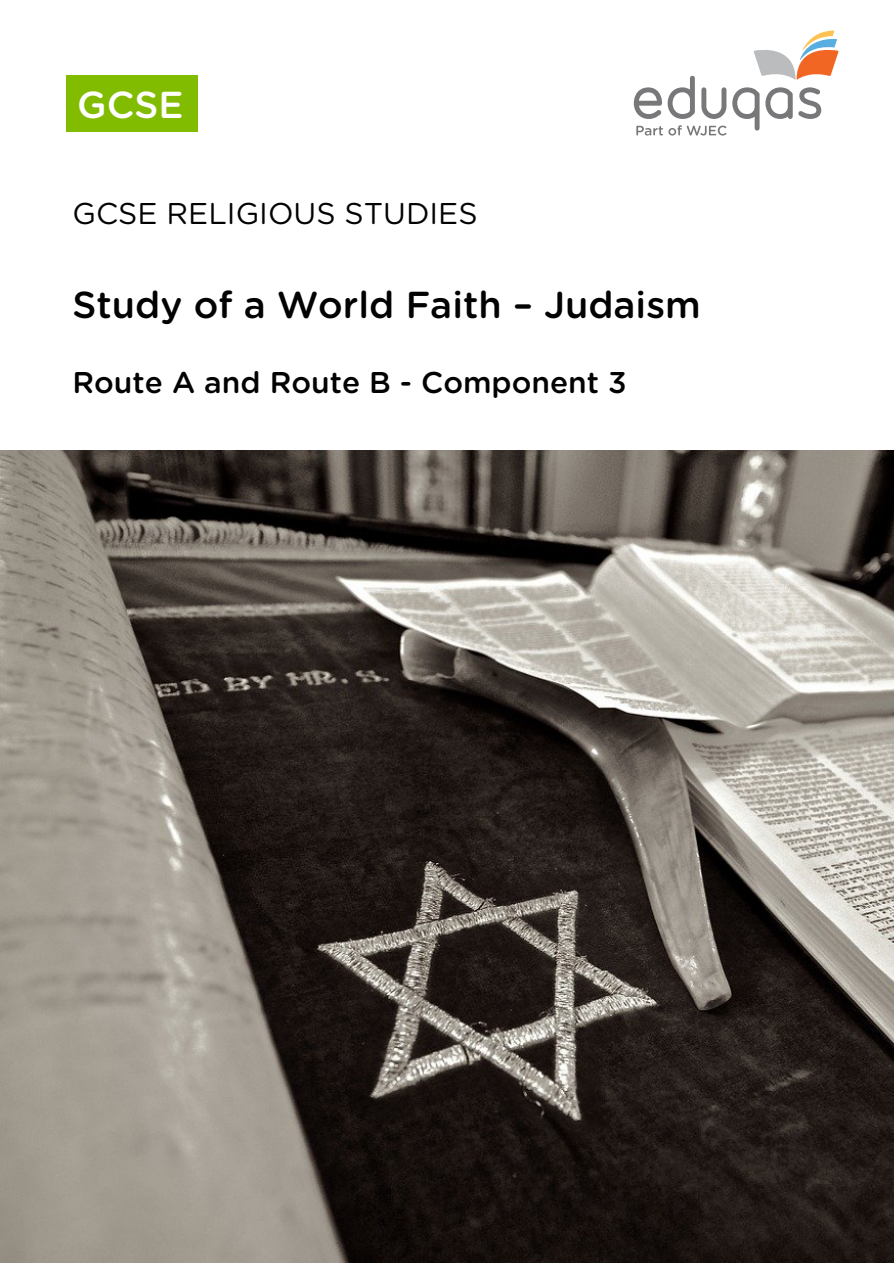
<style>
.page{position:relative;width:894px;height:1263px;background:#fff}
.page>*{position:absolute;margin:0;border:0;box-sizing:border-box;transform-origin:0 0}
.t1{font:500 37.5px "Gotham Rounded";color:#020202}
.t2{font:500 37.5px "Gotham Rounded";color:#fff}
.t3{font:500 30px "Gotham Rounded";color:#020202}
.t4{font:30px "Gotham Rounded";color:#020202}
</style>
<div class="page">
<svg style="left:633px;top:31px;width:205px;height:105px"></svg>
<div style="left:66px;top:76px;width:131px;height:56px;background:#82bc00"></div>
<img style="left:0;top:450px;width:893px;height:813px">
<p class="t2" style="left:77px;top:78px;width:108px">GCSE</p>
<p class="t4" style="left:72px;top:193px;width:406px">GCSE RELIGIOUS STUDIES</p>
<p class="t1" style="left:72px;top:278px;width:629px">Study of a World Faith – Judaism</p>
<p class="t3" style="left:72px;top:361px;width:555px">Route A and Route B - Component 3</p>
</div>
